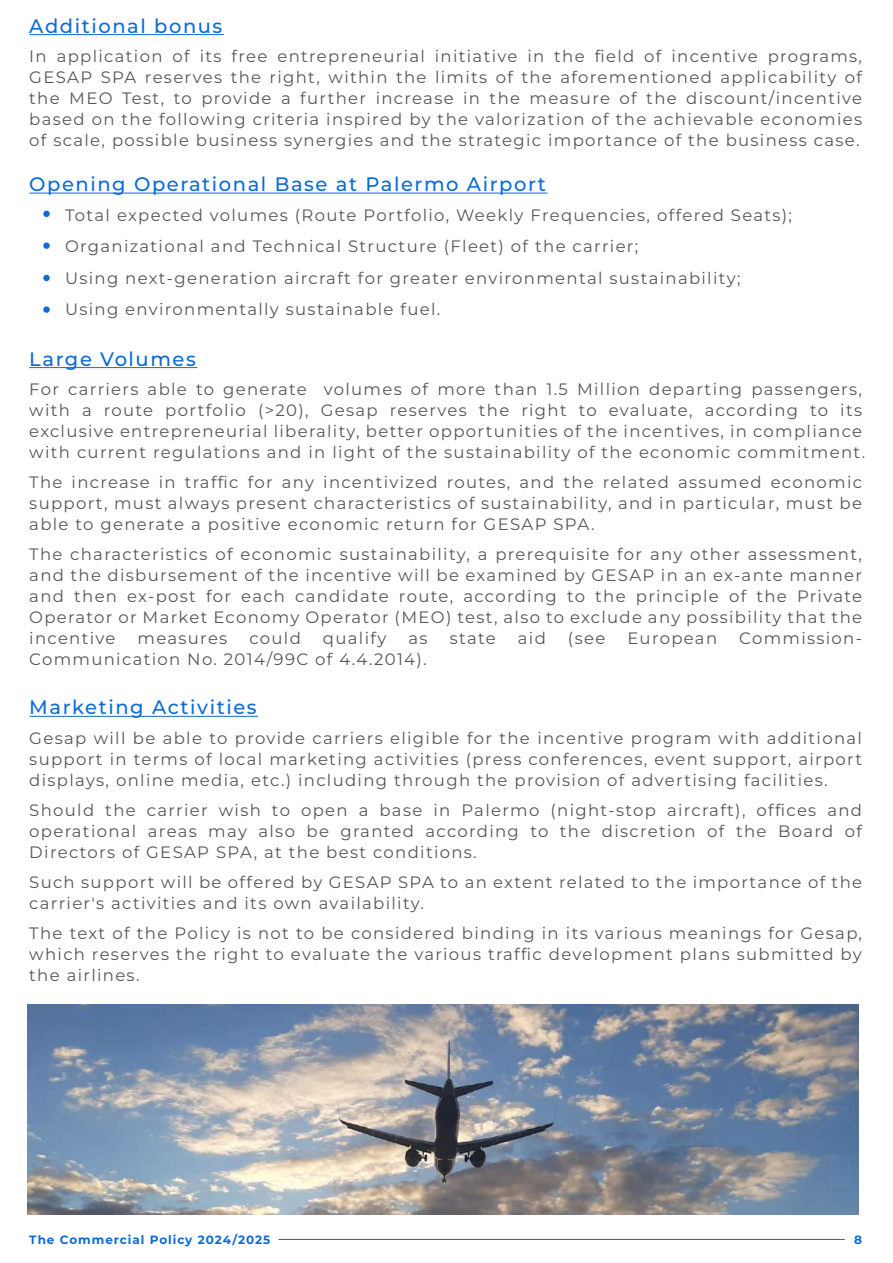
<style>
.page{position:relative;width:893px;height:1263px;background:#fff}
.page>*{position:absolute;margin:0;border:0;box-sizing:border-box;transform-origin:0 0}
.t1{font:500 19.5px "Montserrat";letter-spacing:.08em;color:#0d6bd8}
.t2{font:16.5px/21px "Montserrat";letter-spacing:.08em;color:#575756;text-align:justify}
.t3{font:700 12px "Montserrat";letter-spacing:.08em;color:#0d6bd8}
</style>
<div class="page">
<hr style="left:29px;top:34px;width:195px;height:1px;background:#0d6bd8">
<hr style="left:29px;top:193px;width:518px;height:1px;background:#0d6bd8">
<hr style="left:29px;top:367px;width:168px;height:1px;background:#0d6bd8">
<hr style="left:29px;top:716px;width:229px;height:1px;background:#0d6bd8">
<div style="left:43px;top:211px;width:7px;height:6px;background:#0d6bd8;border-radius:50%"></div>
<div style="left:43px;top:242px;width:7px;height:7px;background:#0d6bd8;border-radius:50%"></div>
<div style="left:43px;top:275px;width:7px;height:6px;background:#0d6bd8;border-radius:50%"></div>
<svg style="left:43px;top:306px;width:7px;height:7px"></svg>
<img style="left:28px;top:1005px;width:831px;height:209px">
<hr style="left:278px;top:1239px;width:567px;height:1px;background:#575756">
<p class="t1" style="left:29px;top:13px;width:195px">Additional bonus</p>
<p class="t2" style="left:29px;top:45px;width:834px">In application of its free entrepreneurial initiative in the field of incentive programs, GESAP SPA reserves the right, within the limits of the aforementioned applicability of the MEO Test, to provide a further increase in the measure of the discount/incentive based on the following criteria inspired by the valorization of the achievable economies of scale, possible business synergies and the strategic importance of the business case.</p>
<p class="t1" style="left:29px;top:171px;width:518px">Opening Operational Base at Palermo Airport</p>
<p class="t2" style="left:65px;top:199px;width:729px;line-height:31.5px;text-align:left">Total expected volumes (Route Portfolio, Weekly Frequencies, offered Seats); Organizational and Technical Structure (Fleet) of the carrier;<br>Using next-generation aircraft for greater environmental sustainability; Using environmentally sustainable fuel.</p>
<p class="t1" style="left:29px;top:346px;width:168px">Large Volumes</p>
<p class="t2" style="left:29px;top:378px;width:837px;text-align:left">For carriers able to generate volumes of more than 1.5 Million departing passengers, with a route portfolio (&gt;20), Gesap reserves the right to evaluate, according to its exclusive entrepreneurial liberality, better opportunities of the incentives, in compliance with current regulations and in light of the sustainability of the economic commitment.</p>
<p class="t2" style="left:29px;top:471px;width:834px">The increase in traffic for any incentivized routes, and the related assumed economic support, must always present characteristics of sustainability, and in particular, must be able to generate a positive economic return for GESAP SPA.</p>
<p class="t2" style="left:29px;top:543px;width:834px">The characteristics of economic sustainability, a prerequisite for any other assessment, and the disbursement of the incentive will be examined by GESAP in an ex-ante manner and then ex-post for each candidate route, according to the principle of the Private Operator or Market Economy Operator (MEO) test, also to exclude any possibility that the incentive</p>
<p class="t2" style="left:138px;top:627px;width:91px">measures</p>
<p class="t2" style="left:249px;top:627px;width:53px">could</p>
<p class="t2" style="left:323px;top:627px;width:65px">qualify</p>
<p class="t2" style="left:409px;top:627px;width:21px">as</p>
<p class="t2" style="left:450px;top:627px;width:48px">state</p>
<p class="t2" style="left:518px;top:627px;width:30px">aid</p>
<p class="t2" style="left:568px;top:627px;width:39px">(see</p>
<p class="t2" style="left:627px;top:627px;width:91px">European</p>
<p class="t2" style="left:739px;top:627px;width:124px">Commission-</p>
<p class="t2" style="left:29px;top:648px;width:399px">Communication No. 2014/99C of 4.4.2014).</p>
<p class="t1" style="left:29px;top:694px;width:229px">Marketing Activities</p>
<p class="t2" style="left:29px;top:727px;width:834px">Gesap will be able to provide carriers eligible for the incentive program with additional support in terms of local marketing activities (press conferences, event support, airport displays, online media, etc.) including through the provision of advertising facilities.</p>
<p class="t2" style="left:29px;top:799px;width:834px">Should the carrier wish to open a base in Palermo (night-stop aircraft), offices and operational areas may also be granted according to the discretion of the Board of Directors of GESAP SPA, at the best conditions.</p>
<p class="t2" style="left:29px;top:871px;width:834px">Such support will be offered by GESAP SPA to an extent related to the importance of the carrier's activities and its own availability.</p>
<p class="t2" style="left:29px;top:922px;width:834px">The text of the Policy is not to be considered binding in its various meanings for Gesap, which reserves the right to evaluate the various traffic development plans submitted by the airlines.</p>
<p class="t3" style="left:29px;top:1231px;width:242px">The Commercial Policy 2024/2025</p>
<p class="t3" style="left:854px;top:1231px;width:9px">8</p>
</div>
